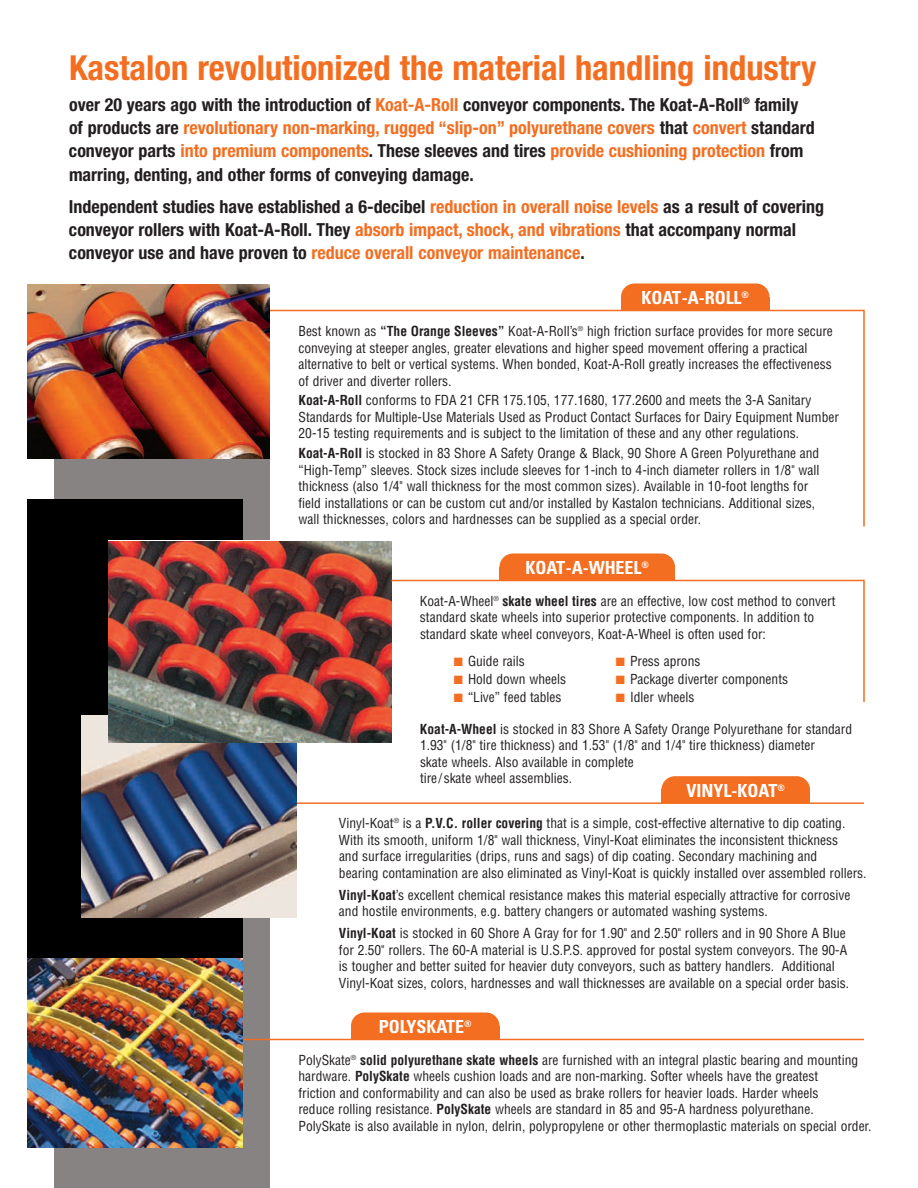
<style>
.page{position:relative;width:918px;height:1188px;background:#fff}
.page>*{position:absolute;margin:0;border:0;box-sizing:border-box;transform-origin:0 0}
.t1{font:700 condensed 34.5px "Helvetica Neue";color:#f36e21}
.t2{font:700 condensed 18px/23.2px "Helvetica Neue";color:#231f20}
.t3{font:700 condensed 18px "Univers";color:#fff}
.t4{font:condensed 13.5px/16.5px "Helvetica";color:#231f20}
.s1{color:#f36e21}
.s2{font-weight:700}
</style>
<div class="page">
<div style="left:351px;top:1026px;width:149px;height:14px;background:#f36e21"></div>
<div style="left:351px;top:1012px;width:149px;height:28px;background:#f36e21;border-radius:14px"></div>
<div style="left:662px;top:790px;width:148px;height:13px;background:#f36e21"></div>
<div style="left:662px;top:776px;width:148px;height:27px;background:#f36e21;border-radius:14px"></div>
<div style="left:500px;top:567px;width:175px;height:13px;background:#f36e21"></div>
<div style="left:500px;top:554px;width:175px;height:26px;background:#f36e21;border-radius:14px"></div>
<div style="left:621px;top:297px;width:149px;height:13px;background:#f36e21"></div>
<div style="left:621px;top:284px;width:149px;height:26px;background:#f36e21;border-radius:14px"></div>
<div style="left:54px;top:310px;width:216px;height:878px;background:#868382"></div>
<div style="left:27px;top:500px;width:216px;height:540px;background:#000"></div>
<img style="left:27px;top:285px;width:243px;height:174px">
<img style="left:81px;top:716px;width:216px;height:202px">
<img style="left:27px;top:959px;width:215px;height:189px">
<img style="left:108px;top:542px;width:284px;height:200px">
<hr style="left:243px;top:1039px;width:621px;height:1px;background:#f36e21">
<hr style="left:297px;top:802px;width:567px;height:2px;background:#f36e21">
<hr style="left:270px;top:310px;width:594px;height:1px;background:#f36e21">
<hr style="left:392px;top:580px;width:472px;height:1px;background:#f36e21">
<hr style="left:863px;top:580px;width:2px;height:122px;background:#f36e21">
<hr style="left:863px;top:310px;width:2px;height:216px;background:#f36e21">
<h1 class="t1" style="left:69px;top:55px;width:749px">Kastalon revolutionized the material handling industry</h1>
<p class="t2" style="left:69px;top:94px;width:747px">over 20 years ago with the introduction of <span class="s1">Koat-A-Roll</span> conveyor components. The Koat-A-Roll<sup>®</sup> family of products are <span class="s1">revolutionary non-marking, rugged “slip-on” polyurethane covers</span> that <span class="s1">convert</span> standard conveyor parts <span class="s1">into premium components</span>. These sleeves and tires <span class="s1">provide cushioning protection</span> from marring, denting, and other forms of conveying damage.</p>
<p class="t2" style="left:69px;top:196px;width:757px">Independent studies have established a 6-decibel <span class="s1">reduction in overall noise levels</span> as a result of covering conveyor rollers with Koat-A-Roll. They <span class="s1">absorb impact, shock, and vibrations</span> that accompany normal conveyor use and have proven to <span class="s1">reduce overall conveyor maintenance</span>.</p>
<h2 class="t3" style="left:641px;top:291px;width:109px">KOAT-A-ROLL<sup>®</sup></h2>
<p class="t4" style="left:298px;top:323px;width:536px">Best known as <span class="s2">“The Orange Sleeves”</span> Koat-A-Roll’s<sup>®</sup> high friction surface provides for more secure conveying at steeper angles, greater elevations and higher speed movement offering a practical alternative to belt or vertical systems. When bonded, Koat-A-Roll greatly increases the effectiveness of driver and diverter rollers.</p>
<p class="t4" style="left:298px;top:392px;width:542px"><span class="s2">Koat-A-Roll</span> conforms to FDA 21 CFR 175.105, 177.1680, 177.2600 and meets the 3-A Sanitary<br>Standards for Multiple-Use Materials Used as Product Contact Surfaces for Dairy Equipment Number<br>20-15 testing requirements and is subject to the limitation of these and any other regulations.</p>
<p class="t4" style="left:298px;top:445px;width:522px"><span class="s2">Koat-A-Roll</span> is stocked in 83 Shore A Safety Orange &amp; Black, 90 Shore A Green Polyurethane and “High-Temp” sleeves. Stock sizes include sleeves for 1-inch to 4-inch diameter rollers in 1/8" wall thickness (also 1/4" wall thickness for the most common sizes). Available in 10-foot lengths for field installations or can be custom cut and/or installed by Kastalon technicians. Additional sizes, wall thicknesses, colors and hardnesses can be supplied as a special order.</p>
<h2 class="t3" style="left:525px;top:561px;width:125px">KOAT-A-WHEEL<sup>®</sup></h2>
<p class="t4" style="left:420px;top:593px;width:417px">Koat-A-Wheel<sup>®</sup> <span class="s2">skate wheel tires</span> are an effective, low cost method to convert standard skate wheels into superior protective components. In addition to standard skate wheel conveyors, Koat-A-Wheel is often used for:</p>
<p class="t4" style="left:616px;top:653px;width:86px"><span class="s1">■</span> Press aprons</p>
<p class="t4" style="left:616px;top:671px;width:174px"><span class="s1">■</span> Package diverter components</p>
<p class="t4" style="left:616px;top:689px;width:80px"><span class="s1">■</span> Idler wheels</p>
<p class="t4" style="left:454px;top:653px;width:73px"><span class="s1">■</span> Guide rails</p>
<p class="t4" style="left:454px;top:671px;width:114px"><span class="s1">■</span> Hold down wheels</p>
<p class="t4" style="left:454px;top:689px;width:109px"><span class="s1">■</span> “Live” feed tables</p>
<p class="t4" style="left:420px;top:721px;width:434px"><span class="s2">Koat-A-Wheel</span> is stocked in 83 Shore A Safety Orange Polyurethane for standard 1.93" (1/8" tire thickness) and 1.53" (1/8" and 1/4" tire thickness) diameter<br>skate wheels. Also available in complete<br>tire/skate wheel assemblies.</p>
<h2 class="t3" style="left:687px;top:784px;width:100px">VINYL-KOAT<sup>®</sup></h2>
<p class="t4" style="left:339px;top:815px;width:529px">Vinyl-Koat<sup>®</sup> is a <span class="s2">P.V.C. roller covering</span> that is a simple, cost-effective alternative to dip coating.<br>With its smooth, uniform 1/8" wall thickness, Vinyl-Koat eliminates the inconsistent thickness<br>and surface irregularities (drips, runs and sags) of dip coating. Secondary machining and<br>bearing contamination are also eliminated as Vinyl-Koat is quickly installed over assembled rollers.</p>
<p class="t4" style="left:339px;top:887px;width:513px"><span class="s2">Vinyl-Koat</span>’s excellent chemical resistance makes this material especially attractive for corrosive and hostile environments, e.g. battery changers or automated washing systems.</p>
<p class="t4" style="left:339px;top:925px;width:512px"><span class="s2">Vinyl-Koat</span> is stocked in 60 Shore A Gray for for 1.90" and 2.50" rollers and in 90 Shore A Blue for 2.50" rollers. The 60-A material is U.S.P.S. approved for postal system conveyors. The 90-A is tougher and better suited for heavier duty conveyors, such as battery handlers. Additional Vinyl-Koat sizes, colors, hardnesses and wall thicknesses are available on a special order basis.</p>
<h2 class="t3" style="left:379px;top:1020px;width:95px">POLYSKATE<sup>®</sup></h2>
<p class="t4" style="left:298px;top:1052px;width:574px">PolySkate<sup>®</sup> <span class="s2">solid polyurethane skate wheels</span> are furnished with an integral plastic bearing and mounting hardware. <span class="s2">PolySkate</span> wheels cushion loads and are non-marking. Softer wheels have the greatest<br>friction and conformability and can also be used as brake rollers for heavier loads. Harder wheels<br>reduce rolling resistance. <span class="s2">PolySkate</span> wheels are standard in 85 and 95-A hardness polyurethane.<br>PolySkate is also available in nylon, delrin, polypropylene or other thermoplastic materials on special order.</p>
</div>
